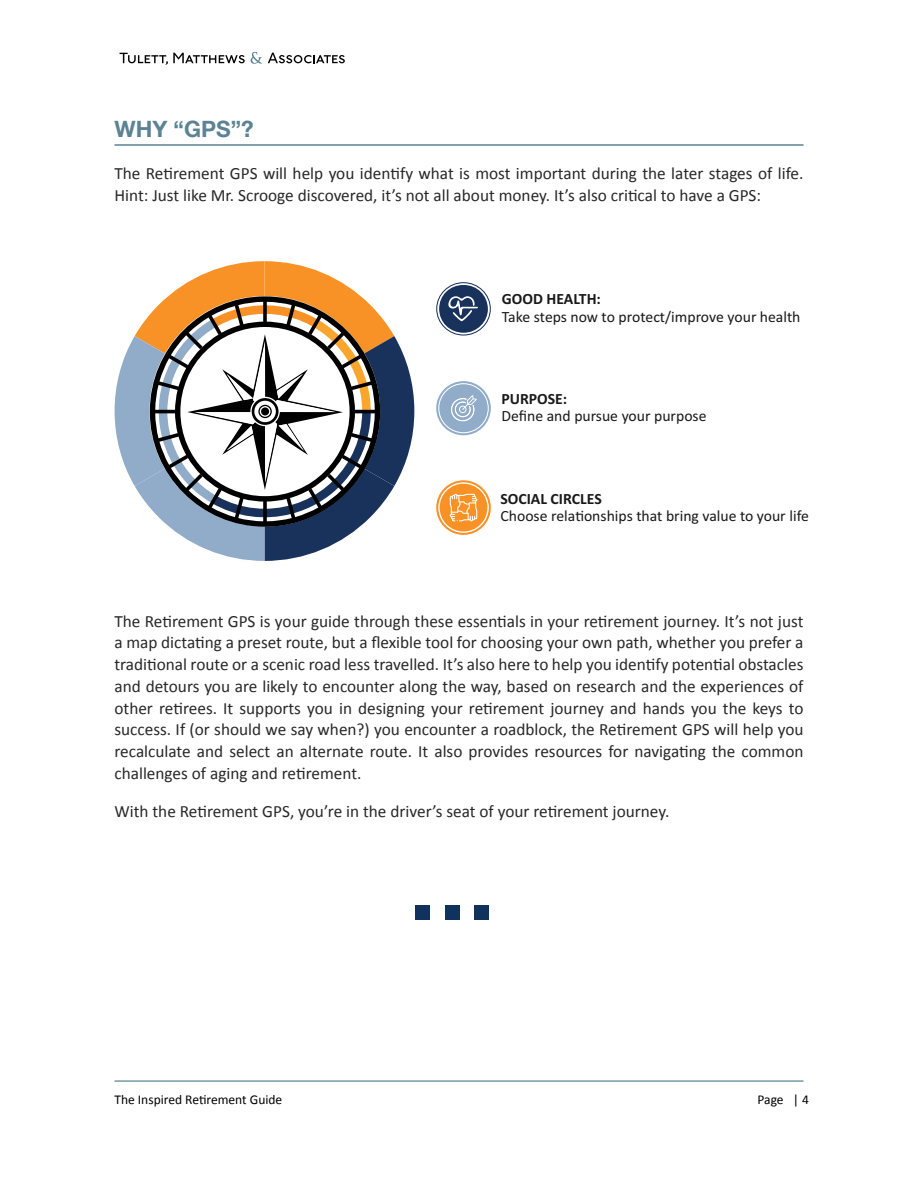
<style>
.page{position:relative;width:918px;height:1188px;background:#fff}
.page>*{position:absolute;margin:0;border:0;box-sizing:border-box;transform-origin:0 0}
.t1{font:700 22.5px "Helvetica Neue";color:#5b8395}
.t2{font:17.25px/21.8px "Calibri";color:#292829}
.t3{font:15.75px "Calibri";color:#191919}
.t4{font:700 15.75px "Calibri";color:#191919}
.t5{font:13.5px "Calibri";color:#000}
</style>
<div class="page">
<hr style="left:114px;top:1080px;width:690px;height:2px;background:#7698a9">
<svg style="left:120px;top:53px;width:125px;height:12px"></svg>
<svg style="left:268px;top:53px;width:77px;height:10px"></svg>
<svg style="left:251px;top:52px;width:11px;height:12px"></svg>
<hr style="left:114px;top:144px;width:690px;height:2px;background:#5b8395">
<svg style="left:115px;top:261px;width:299px;height:300px"></svg>
<svg style="left:436px;top:480px;width:55px;height:55px;background:#f89f40"></svg>
<div style="left:438px;top:482px;width:51px;height:51px;border:1px solid #fff;border-radius:50%"></div>
<svg style="left:450px;top:494px;width:27px;height:27px"></svg>
<svg style="left:436px;top:381px;width:55px;height:54px;background:#9ab3cc"></svg>
<div style="left:438px;top:383px;width:51px;height:50px;border:1px solid #fff;border-radius:50%"></div>
<svg style="left:450px;top:395px;width:27px;height:27px"></svg>
<svg style="left:437px;top:283px;width:53px;height:52px"></svg>
<div style="left:436px;top:282px;width:55px;height:54px;border:1px solid #19325c;border-radius:50%"></div>
<svg style="left:439px;top:285px;width:49px;height:48px"></svg>
<svg style="left:150px;top:296px;width:230px;height:231px"></svg>
<div style="left:415px;top:905px;width:14px;height:15px;background:#11325c"></div>
<div style="left:445px;top:905px;width:14px;height:15px;background:#11325c"></div>
<div style="left:475px;top:905px;width:14px;height:15px;background:#11325c"></div>
<h1 class="t1" style="left:114px;top:121px;width:141px">WHY “GPS”?</h1>
<p class="t2" style="left:114px;top:162px;width:691px">The Retirement GPS will help you identify what is most important during the later stages of life.<br>Hint: Just like Mr. Scrooge discovered, it’s not all about money. It’s also critical to have a GPS:</p>
<p class="t4" style="left:502px;top:290px;width:101px">GOOD HEALTH:</p>
<p class="t3" style="left:502px;top:311px;width:300px">Take steps now to protect/improve your health</p>
<p class="t4" style="left:501px;top:389px;width:67px">PURPOSE:</p>
<p class="t3" style="left:501px;top:410px;width:207px">Define and pursue your purpose</p>
<p class="t4" style="left:501px;top:489px;width:103px">SOCIAL CIRCLES</p>
<p class="t3" style="left:501px;top:510px;width:310px">Choose rela onships that bring value to your life</p>
<p class="t2" style="left:114px;top:610px;width:691px;text-align:justify">The Retirement GPS is your guide through these essentials in your retirement journey. It’s not just a map dictating a preset route, but a flexible tool for choosing your own path, whether you prefer a traditional route or a scenic road less travelled. It’s also here to help you identify potential obstacles and detours you are likely to encounter along the way, based on research and the experiences of other retirees. It supports you in designing your retirement journey and hands you the keys to success. If (or should we say when?) you encounter a roadblock, the Retirement GPS will help you recalculate and select an alternate route. It also provides resources for navigating the common challenges of aging and retirement.</p>
<p class="t2" style="left:114px;top:800px;width:556px">With the Retirement GPS, you’re in the driver’s seat of your retirement journey.</p>
<p class="t5" style="left:114px;top:1090px;width:169px">The Inspired Retirement Guide</p>
<p class="t5" style="left:758px;top:1094px;width:53px">Page | 4</p>
</div>
